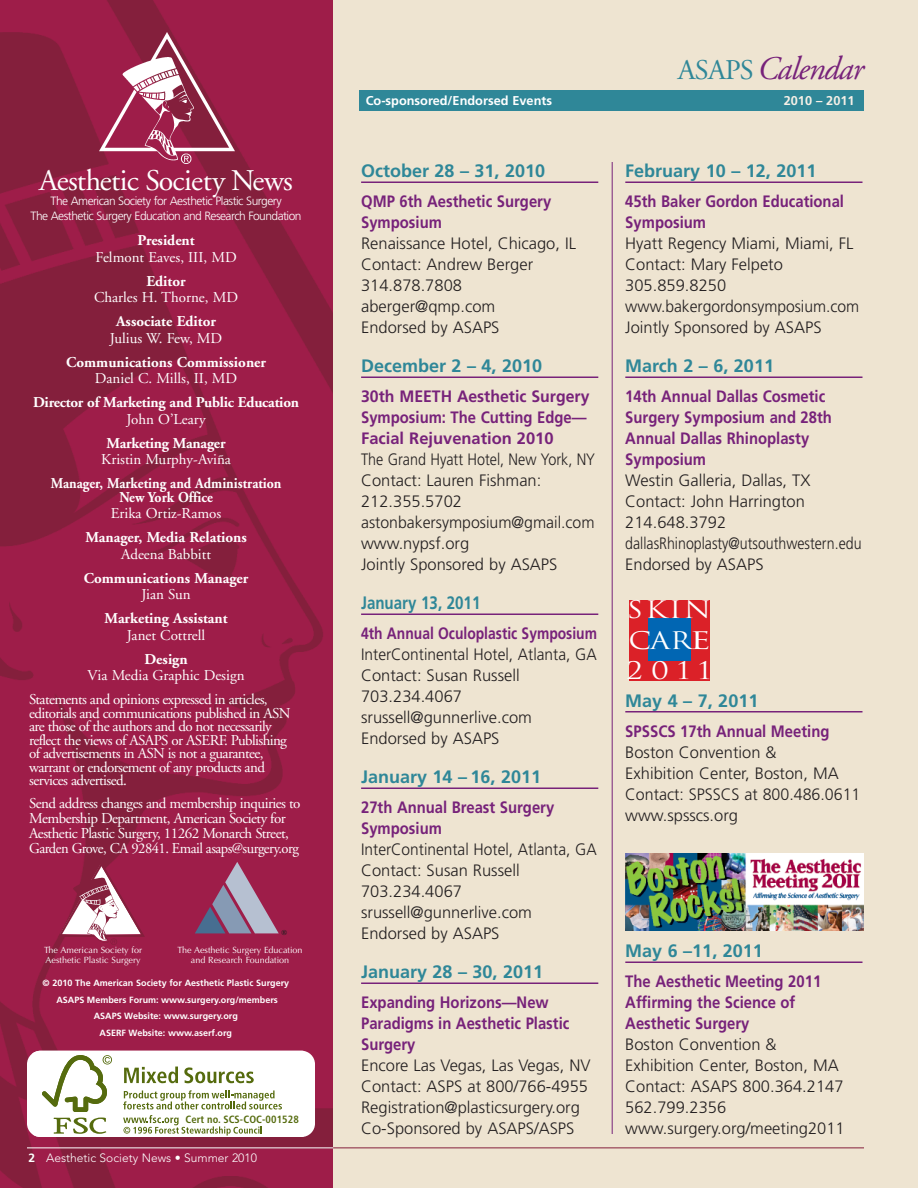
<style>
.page{position:relative;width:918px;height:1188px;background:#fff}
.page>*{position:absolute;margin:0;border:0;box-sizing:border-box;transform-origin:0 0}
.t1{font:italic 33px "Adobe Garamond";letter-spacing:-.03em;color:#77227a}
.t2{font:30px "Adobe Garamond";letter-spacing:-.02em;color:#fff}
.t3{font:23.7px/30.5px "Trajan";letter-spacing:.085em;color:#fff;text-align:justify;scale:1.21 1}
.t4{font:700 18px "Frutiger";color:#2f8798}
.t5{font:700 18px "Frutiger";color:#2f8798;scale:.84 1}
.t6{font:300 16.5px/21px "Frutiger";color:#231f20}
.t7{font:700 16.5px/21px "Frutiger";color:#77227a;scale:.9 1}
.t8{font:300 16.5px/21px "Frutiger";color:#231f20;scale:.94 1}
.t9{font:300 16.5px/21px "Frutiger";color:#231f20;scale:.87 1}
.t10{font:700 16.5px/21px "Frutiger";color:#77227a;scale:.96 1}
.t11{font:700 16.5px "Frutiger";color:#77227a;scale:.84 1}
.t12{font:15px/13.5px "Adobe Garamond";letter-spacing:-.035em;color:#fff}
.t13{font:700 15px "Adobe Garamond";color:#fff}
.t14{font:15px "Adobe Garamond";color:#fff}
.t15{font:700 15px/13.5px "Adobe Garamond";color:#fff;text-align:center;scale:.92 1}
.t16{font:700 12.75px "Frutiger";color:#fff}
.t17{font:700 12.75px "Frutiger";color:#f6f0e7}
.t18{font:300 12px/15px "Frutiger";letter-spacing:-.045em;color:#fff;text-align:center}
.t19{font:300 12px "Avenir";color:#fff}
.t20{font:700 condensed 10.5px "Frutiger";letter-spacing:.01em;color:#556b0e}
.t21{font:700 9px/16.5px "Frutiger";color:#fff;text-align:center}
.t22{font:9px/10.5px "Optima";color:#fff;text-align:center}
.t23{font:700 7.35px "Times";color:#231f20}
.s1{font-family:"Frutiger";font-weight:700}
.s2{font-style:normal;font-size:28.5px;color:#2f8798}
</style>
<div class="page">
<img style="left:0;top:0;width:333px;height:1188px">
<div style="left:333px;top:0;width:585px;height:1188px;background:#eee4d1"></div>
<div style="left:360px;top:90px;width:504px;height:21px;background:#2f8798"></div>
<hr style="left:361px;top:182px;width:237px;height:1px;background:#77227a">
<hr style="left:361px;top:376px;width:237px;height:2px;background:#77227a">
<hr style="left:361px;top:614px;width:237px;height:1px;background:#77227a">
<hr style="left:361px;top:788px;width:237px;height:1px;background:#77227a">
<hr style="left:361px;top:982px;width:237px;height:2px;background:#77227a">
<hr style="left:625px;top:182px;width:237px;height:1px;background:#77227a">
<hr style="left:625px;top:376px;width:237px;height:2px;background:#77227a">
<hr style="left:625px;top:711px;width:237px;height:1px;background:#77227a">
<hr style="left:625px;top:962px;width:237px;height:1px;background:#77227a">
<svg style="left:195px;top:862px;width:84px;height:71px"></svg>
<hr style="left:612px;top:162px;width:1px;height:972px;background:#77227a">
<hr style="left:94px;top:1148px;width:770px;height:1px;background:#841f3c">
<hr style="left:27px;top:1148px;width:306px;height:1px;background:#fff">
<img style="left:100px;top:33px;width:135px;height:130px">
<img style="left:59px;top:862px;width:85px;height:83px">
<img style="left:625px;top:853px;width:239px;height:77px">
<div style="left:629px;top:600px;width:80px;height:81px;background:#db2128"></div>
<div style="left:648px;top:619px;width:42px;height:42px;background:#0166b3"></div>
<div style="left:27px;top:1051px;width:288px;height:86px;background:#fff;border-radius:14px"></div>
<svg style="left:32px;top:1051px;width:274px;height:86px"></svg>
<h2 class="t2" style="left:39px;top:168px;width:255px">Aesthetic Society News</h2>
<p class="t18" style="left:31px;top:194px;width:272px">The American Society for Aesthetic Plastic Surgery<br>The Aesthetic Surgery Education and Research Foundation</p>
<p class="t13" style="left:138px;top:235px;width:59px">President</p>
<p class="t14" style="left:96px;top:251px;width:143px">Felmont Eaves, III, MD</p>
<p class="t13" style="left:146px;top:275px;width:41px">Editor</p>
<p class="t14" style="left:94px;top:292px;width:146px">Charles H. Thorne, MD</p>
<p class="t13" style="left:116px;top:316px;width:101px">Associate Editor</p>
<p class="t14" style="left:110px;top:332px;width:114px">Julius W. Few, MD</p>
<p class="t13" style="left:66px;top:356px;width:202px">Communications Commissioner</p>
<p class="t14" style="left:95px;top:373px;width:144px">Daniel C. Mills, II, MD</p>
<p class="t13" style="left:33px;top:397px;width:267px">Director of Marketing and Public Education</p>
<p class="t14" style="left:126px;top:413px;width:81px">John O’Leary</p>
<p class="t13" style="left:107px;top:437px;width:120px">Marketing Manager</p>
<p class="t14" style="left:101px;top:454px;width:131px">Kristin Murphy-Aviña</p>
<p class="t15" style="left:51px;top:478px;width:252px">Manager, Marketing and Administration<br>New York Office</p>
<p class="t14" style="left:111px;top:508px;width:112px">Erika Ortiz-Ramos</p>
<p class="t13" style="left:85px;top:532px;width:163px">Manager, Media Relations</p>
<p class="t14" style="left:121px;top:548px;width:91px">Adeena Babbitt</p>
<p class="t13" style="left:84px;top:572px;width:166px">Communications Manager</p>
<p class="t12" style="left:141px;top:589px;width:51px">Jian Sun</p>
<p class="t13" style="left:105px;top:613px;width:125px">Marketing Assistant</p>
<p class="t14" style="left:127px;top:629px;width:80px">Janet Cottrell</p>
<p class="t13" style="left:145px;top:653px;width:45px">Design</p>
<p class="t12" style="left:29px;top:665px;width:240px;line-height:24px;text-indent:58px">Via Media Graphic Design<br>Statements and opinions expressed in articles,</p>
<p class="t12" style="left:29px;top:708px;width:263px">editorials and communications published in ASN are those of the authors and do not necessarily reflect the views of ASAPS or ASERF. Publishing of advertisements in ASN is not a guarantee, warrant or endorsement of any products and services advertised.</p>
<p class="t12" style="left:29px;top:797px;width:273px;line-height:15px">Send address changes and membership inquiries to Membership Department, American Society for Aesthetic Plastic Surgery, 11262 Monarch Street, Garden Grove, CA 92841. Email asaps@surgery.org</p>
<p class="t22" style="left:44px;top:945px;width:100px;text-align:left">The American Society for<br>Aesthetic Plastic Surgery</p>
<p class="t23" style="left:282px;top:930px;width:7px">®</p>
<p class="t22" style="left:178px;top:945px;width:127px">The Aesthetic Surgery Education and Research Foundation</p>
<p class="t21" style="left:42px;top:976px;width:248px">© 2010 The American Society for Aesthetic Plastic Surgery ASAPS Members Forum: www.surgery.org/members ASAPS Website: www.surgery.org<br>ASERF Website: www.aserf.org</p>
<p class="t20" style="left:185px;top:1115px;width:115px">Cert no. SCS-COC-001528</p>
<p class="t19" style="left:28px;top:1153px;width:230px"><span class="s1">2</span> Aesthetic Society News • Summer 2010</p>
<h1 class="t1" style="left:678px;top:56px;width:186px"><span class="s2">ASAPS</span>Calendar</h1>
<p class="t16" style="left:366px;top:96px;width:188px">Co-sponsored/Endorsed Events</p>
<p class="t17" style="left:784px;top:96px;width:72px">2010 – 2011</p>
<p class="t4" style="left:361px;top:164px;width:186px">October 28 – 31, 2010</p>
<p class="t7" style="left:361px;top:192px;width:213px">QMP 6th Aesthetic Surgery<br>Symposium</p>
<p class="t6" style="left:361px;top:234px;width:216px">Renaissance Hotel, Chicago, IL<br>Contact: Andrew Berger<br>314.878.7808 aberger@qmp.com<br>Endorsed by ASAPS</p>
<p class="t4" style="left:361px;top:358px;width:183px">December 2 – 4, 2010</p>
<p class="t10" style="left:361px;top:387px;width:239px">30th MEETH Aesthetic Surgery<br>Symposium: The Cutting Edge—<br>Facial Rejuvenation 2010</p>
<p class="t9" style="left:361px;top:450px;width:270px">The Grand Hyatt Hotel, New York, NY<br>Contact: Lauren Fishman:<br>212.355.5702 astonbakersymposium@gmail.com www.nypsf.org<br>Jointly Sponsored by ASAPS</p>
<p class="t5" style="left:361px;top:596px;width:144px">January 13, 2011</p>
<p class="t11" style="left:361px;top:627px;width:282px">4th Annual Oculoplastic Symposium</p>
<p class="t8" style="left:361px;top:645px;width:252px">InterContinental Hotel, Atlanta, GA<br>Contact: Susan Russell<br>703.234.4067 srussell@gunnerlive.com<br>Endorsed by ASAPS</p>
<p class="t4" style="left:361px;top:770px;width:182px">January 14 – 16, 2011</p>
<p class="t7" style="left:361px;top:798px;width:216px">27th Annual Breast Surgery<br>Symposium</p>
<p class="t8" style="left:361px;top:840px;width:252px">InterContinental Hotel, Atlanta, GA<br>Contact: Susan Russell<br>703.234.4067 srussell@gunnerlive.com<br>Endorsed by ASAPS</p>
<p class="t4" style="left:361px;top:964px;width:184px">January 28 – 30, 2011</p>
<p class="t7" style="left:361px;top:993px;width:233px">Expanding Horizons—New<br>Paradigms in Aesthetic Plastic<br>Surgery</p>
<p class="t6" style="left:361px;top:1056px;width:231px">Encore Las Vegas, Las Vegas, NV<br>Contact: ASPS at 800/766-4955<br>Registration@plasticsurgery.org<br>Co-Sponsored by ASAPS/ASPS</p>
<p class="t4" style="left:625px;top:164px;width:193px">February 10 – 12, 2011</p>
<p class="t7" style="left:625px;top:192px;width:245px">45th Baker Gordon Educational<br>Symposium</p>
<p class="t6" style="left:625px;top:234px;width:235px">Hyatt Regency Miami, Miami, FL<br>Contact: Mary Felpeto<br>305.859.8250 www.bakergordonsymposium.com<br>Jointly Sponsored by ASAPS</p>
<p class="t4" style="left:625px;top:358px;width:150px">March 2 – 6, 2011</p>
<p class="t7" style="left:625px;top:387px;width:231px">14th Annual Dallas Cosmetic<br>Surgery Symposium and 28th<br>Annual Dallas Rhinoplasty<br>Symposium</p>
<p class="t6" style="left:625px;top:471px;width:238px">Westin Galleria, Dallas, TX<br>Contact: John Harrington<br>214.648.3792 dallasRhinoplasty@utsouthwestern.edu<br>Endorsed by ASAPS</p>
<h3 class="t3" style="left:627px;top:595px;width:71px">SKIN CARE 2011</h3>
<p class="t4" style="left:625px;top:693px;width:135px">May 4 – 7, 2011</p>
<p class="t7" style="left:625px;top:722px;width:228px">SPSSCS 17th Annual Meeting</p>
<p class="t6" style="left:625px;top:743px;width:237px">Boston Convention &amp;<br>Exhibition Center, Boston, MA<br>Contact: SPSSCS at 800.486.0611 www.spsscs.org</p>
<p class="t4" style="left:625px;top:944px;width:139px">May 6 –11, 2011</p>
<p class="t7" style="left:625px;top:972px;width:219px">The Aesthetic Meeting 2011<br>Affirming the Science of<br>Aesthetic Surgery</p>
<p class="t6" style="left:625px;top:1035px;width:221px">Boston Convention &amp;<br>Exhibition Center, Boston, MA<br>Contact: ASAPS 800.364.2147<br>562.799.2356 www.surgery.org/meeting2011</p>
</div>
